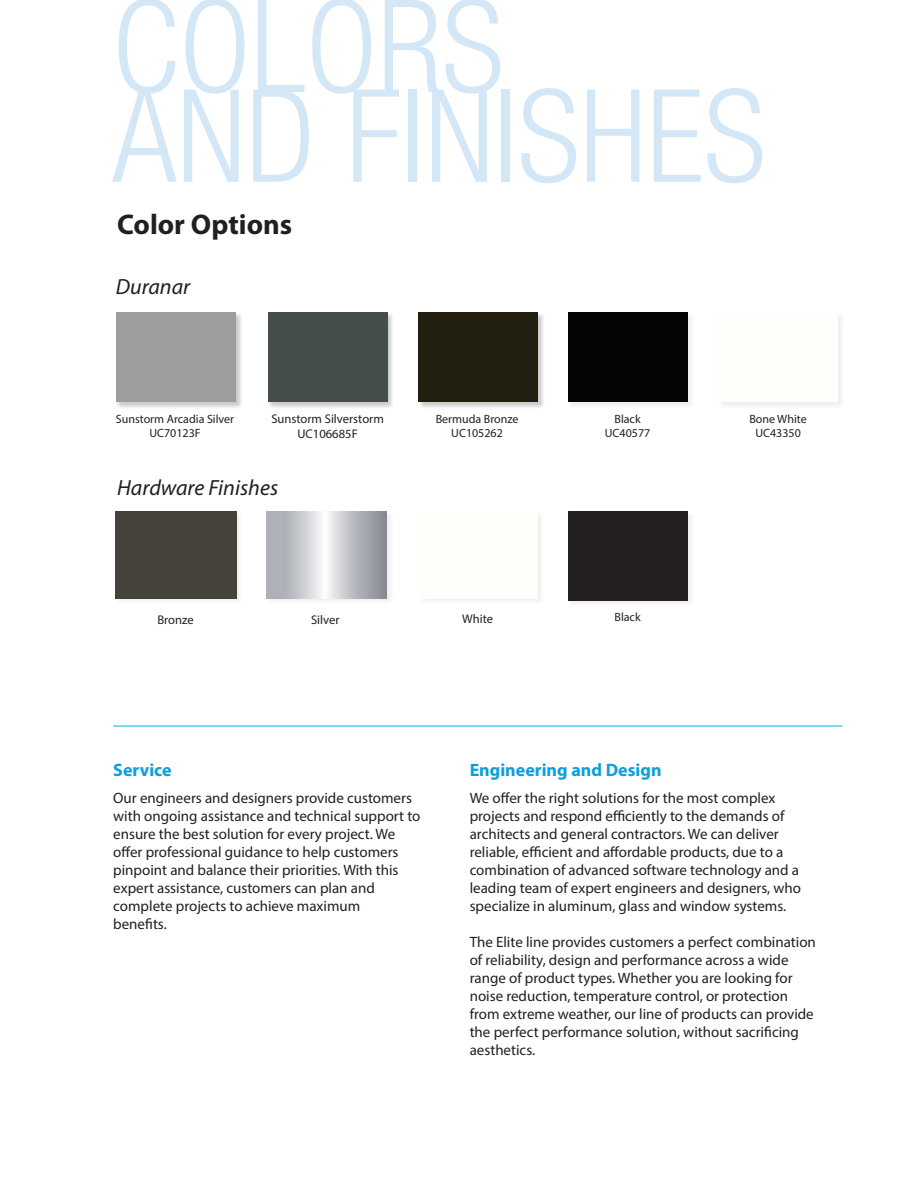
<style>
.page{position:relative;width:918px;height:1188px;background:#fff}
.page>*{position:absolute;margin:0;border:0;box-sizing:border-box;transform-origin:0 0}
.t1{font:300 condensed 129px "Helvetica Neue LT Com";color:#d4e7f6}
.t2{font:700 28.5px "Myriad Pro";color:#231f20}
.t3{font:italic 22.05px "Myriad Pro";color:#231f20}
.t4{font:700 18px "Myriad Pro";color:#0c9fdc}
.t5{font:15px/18px "Myriad Pro";color:#231f20}
.t6{font:12.6px/15.1px "Myriad Pro";color:#231f20;text-align:center}
.t7{font:12px/14.4px "Myriad Pro";color:#231f20;text-align:center}
</style>
<div class="page">
<div style="left:116px;top:511px;width:127px;height:94px;background:#231f20;opacity:.07"></div>
<div style="left:116px;top:511px;width:120px;height:88px;background:#45423c"></div>
<hr style="left:113px;top:726px;width:729px;height:1px;background:#00aeef">
<div style="left:266px;top:511px;width:128px;height:94px;background:#231f20;opacity:.07"></div>
<svg style="left:267px;top:511px;width:120px;height:87px;background:#c0c2c8"></svg>
<div style="left:418px;top:511px;width:127px;height:94px;background:#f8f8f8"></div>
<div style="left:418px;top:511px;width:120px;height:87px;background:#fffefa"></div>
<div style="left:115px;top:312px;width:128px;height:97px;background:#231f20;opacity:.23"></div>
<div style="left:116px;top:313px;width:120px;height:89px;background:#9f9c9f"></div>
<div style="left:418px;top:312px;width:127px;height:97px;background:#231f20;opacity:.23"></div>
<div style="left:418px;top:313px;width:120px;height:89px;background:#231f10"></div>
<div style="left:567px;top:312px;width:128px;height:97px;background:#f5f5f5"></div>
<div style="left:568px;top:313px;width:120px;height:89px;background:#040503"></div>
<div style="left:267px;top:312px;width:128px;height:97px;background:#231f20;opacity:.23"></div>
<div style="left:268px;top:313px;width:120px;height:89px;background:#464e49"></div>
<div style="left:718px;top:312px;width:127px;height:97px;background:#f5f5f5"></div>
<div style="left:718px;top:313px;width:120px;height:89px;background:#fffefa"></div>
<div style="left:567px;top:511px;width:128px;height:96px;background:#f5f5f5"></div>
<div style="left:568px;top:511px;width:120px;height:90px;background:#231f20"></div>
<h1 class="t1" style="left:112px;top:-28px;width:393px">COLORS</h1>
<h1 class="t1" style="left:112px;top:62px;width:655px">AND FINISHES</h1>
<h2 class="t2" style="left:117px;top:205px;width:177px">Color Options</h2>
<h3 class="t3" style="left:116px;top:273px;width:76px">Duranar</h3>
<p class="t6" style="left:271px;top:411px;width:114px">Sunstorm Silverstorm<br>UC106685F</p>
<p class="t7" style="left:749px;top:411px;width:59px">Bone White<br>UC43350</p>
<p class="t7" style="left:116px;top:411px;width:120px">Sunstorm Arcadia Silver<br>UC70123F</p>
<p class="t7" style="left:436px;top:411px;width:84px">Bermuda Bronze<br>UC105262</p>
<p class="t7" style="left:605px;top:411px;width:47px">Black<br>UC40577</p>
<h3 class="t3" style="left:117px;top:474px;width:163px">Hardware Finishes</h3>
<p class="t6" style="left:157px;top:612px;width:38px">Bronze</p>
<p class="t6" style="left:311px;top:612px;width:30px">Silver</p>
<p class="t6" style="left:462px;top:611px;width:32px">White</p>
<p class="t7" style="left:615px;top:610px;width:28px">Black</p>
<p class="t4" style="left:113px;top:758px;width:60px">Service</p>
<p class="t5" style="left:113px;top:789px;width:309px">Our engineers and designers provide customers with ongoing assistance and technical support to ensure the best solution for every project. We offer professional guidance to help customers pinpoint and balance their priorities. With this expert assistance, customers can plan and complete projects to achieve maximum<br>benefits.</p>
<p class="t4" style="left:470px;top:758px;width:193px">Engineering and Design</p>
<p class="t5" style="left:470px;top:789px;width:333px">We offer the right solutions for the most complex projects and respond efficiently to the demands of architects and general contractors. We can deliver reliable, efficient and affordable products, due to a combination of advanced software technology and a leading team of expert engineers and designers, who specialize in aluminum, glass and window systems.</p>
<p class="t5" style="left:470px;top:933px;width:348px">The Elite line provides customers a perfect combination of reliability, design and performance across a wide range of product types. Whether you are looking for noise reduction, temperature control, or protection from extreme weather, our line of products can provide the perfect performance solution, without sacrificing aesthetics.</p>
</div>
